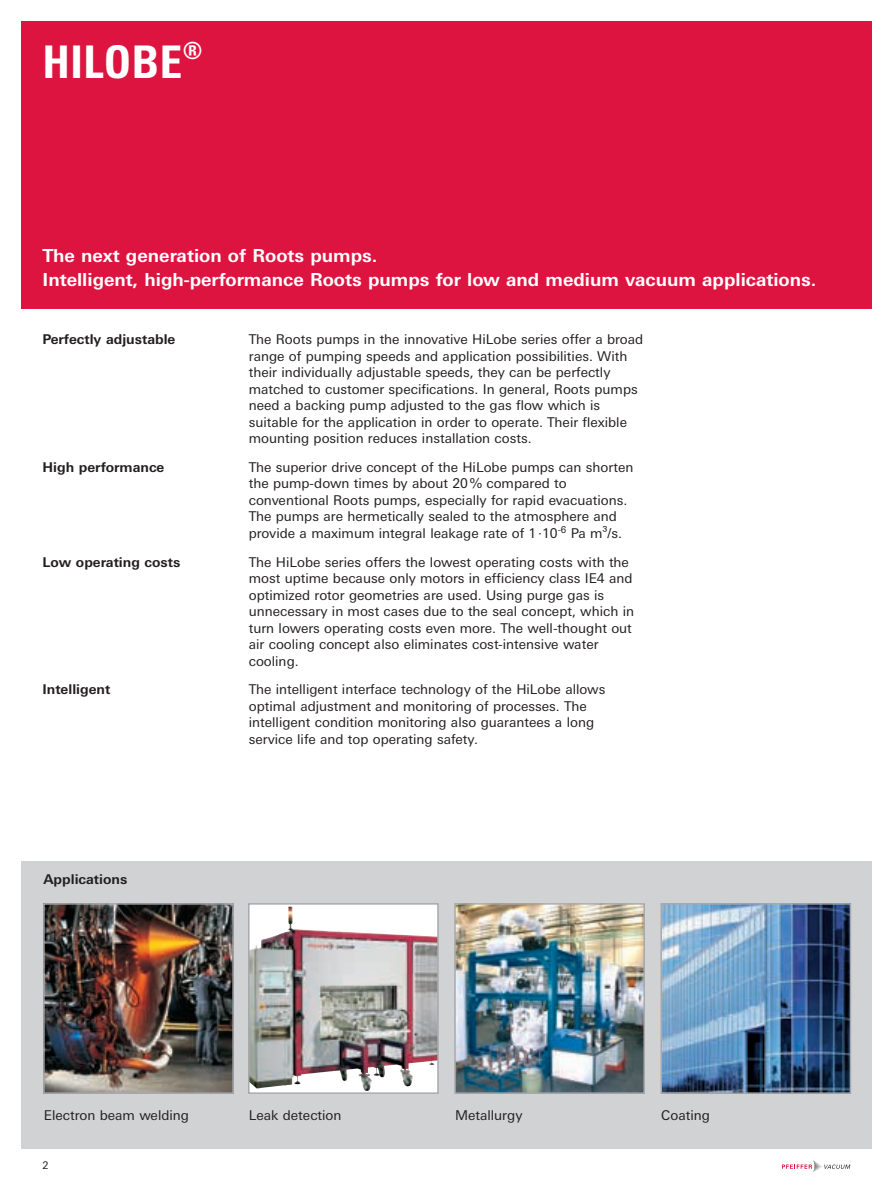
<style>
.page{position:relative;width:893px;height:1191px;background:#fff}
.page>*{position:absolute;margin:0;border:0;box-sizing:border-box;transform-origin:0 0}
.t1{font:700 condensed 45px "Univers";letter-spacing:.01em;color:#fff}
.t2{font:700 18px/24px "Univers Next W1 G";color:#fff}
.t3{font:13.5px/16.5px "Univers Next W1 G";color:#231f20}
.t4{font:700 13.5px "Univers Next W1 G";color:#231f20}
.t5{font:10.5px "Univers Next W1 G";color:#231f20}
</style>
<div class="page">
<svg style="left:782px;top:1160px;width:68px;height:12px"></svg>
<div style="left:21px;top:21px;width:851px;height:287px;background:#dd1440"></div>
<div style="left:21px;top:861px;width:851px;height:287px;background:#d1d2d4"></div>
<img style="left:251px;top:906px;width:185px;height:185px">
<img style="left:251px;top:907px;width:114px;height:184px">
<div style="left:248px;top:903px;width:191px;height:191px;border:2px solid #a8a9ad"></div>
<img style="left:457px;top:906px;width:185px;height:185px">
<div style="left:454px;top:903px;width:191px;height:191px;border:2px solid #a8a9ad"></div>
<img style="left:663px;top:906px;width:185px;height:185px">
<div style="left:660px;top:903px;width:191px;height:191px;border:2px solid #a8a9ad"></div>
<img style="left:46px;top:906px;width:185px;height:185px">
<div style="left:43px;top:903px;width:191px;height:191px;border:2px solid #a8a9ad"></div>
<h1 class="t1" style="left:43px;top:35px;width:161px">HILOBE<sup>®</sup></h1>
<h2 class="t2" style="left:43px;top:244px;width:775px">The next generation of Roots pumps.<br>Intelligent, high-performance Roots pumps for low and medium vacuum applications.</h2>
<p class="t4" style="left:43px;top:331px;width:134px">Perfectly adjustable</p>
<p class="t3" style="left:249px;top:331px;width:396px">The Roots pumps in the innovative HiLobe series offer a broad range of pumping speeds and application possibilities. With their individually adjustable speeds, they can be perfectly matched to customer specifications. In general, Roots pumps need a backing pump adjusted to the gas flow which is suitable for the application in order to operate. Their flexible mounting position reduces installation costs.</p>
<p class="t4" style="left:43px;top:459px;width:123px">High performance</p>
<p class="t3" style="left:249px;top:459px;width:386px">The superior drive concept of the HiLobe pumps can shorten the pump-down times by about 20% compared to conventional Roots pumps, especially for rapid evacuations.<br>The pumps are hermetically sealed to the atmosphere and provide a maximum integral leakage rate of 1·10<sup>-6</sup> Pa m³/s.</p>
<p class="t4" style="left:43px;top:554px;width:139px">Low operating costs</p>
<p class="t3" style="left:249px;top:553px;width:387px">The HiLobe series offers the lowest operating costs with the most uptime because only motors in efficiency class IE4 and optimized rotor geometries are used. Using purge gas is unnecessary in most cases due to the seal concept, which in turn lowers operating costs even more. The well-thought out air cooling concept also eliminates cost-intensive water cooling.</p>
<p class="t4" style="left:43px;top:681px;width:69px">Intelligent</p>
<p class="t3" style="left:249px;top:681px;width:358px">The intelligent interface technology of the HiLobe allows optimal adjustment and monitoring of processes. The intelligent condition monitoring also guarantees a long service life and top operating safety.</p>
<p class="t4" style="left:44px;top:871px;width:85px">Applications</p>
<p class="t3" style="left:44px;top:1107px;width:147px">Electron beam welding</p>
<p class="t3" style="left:249px;top:1107px;width:94px">Leak detection</p>
<p class="t3" style="left:455px;top:1107px;width:69px">Metallurgy</p>
<p class="t3" style="left:661px;top:1107px;width:50px">Coating</p>
<p class="t5" style="left:43px;top:1159px;width:8px">2</p>
</div>
